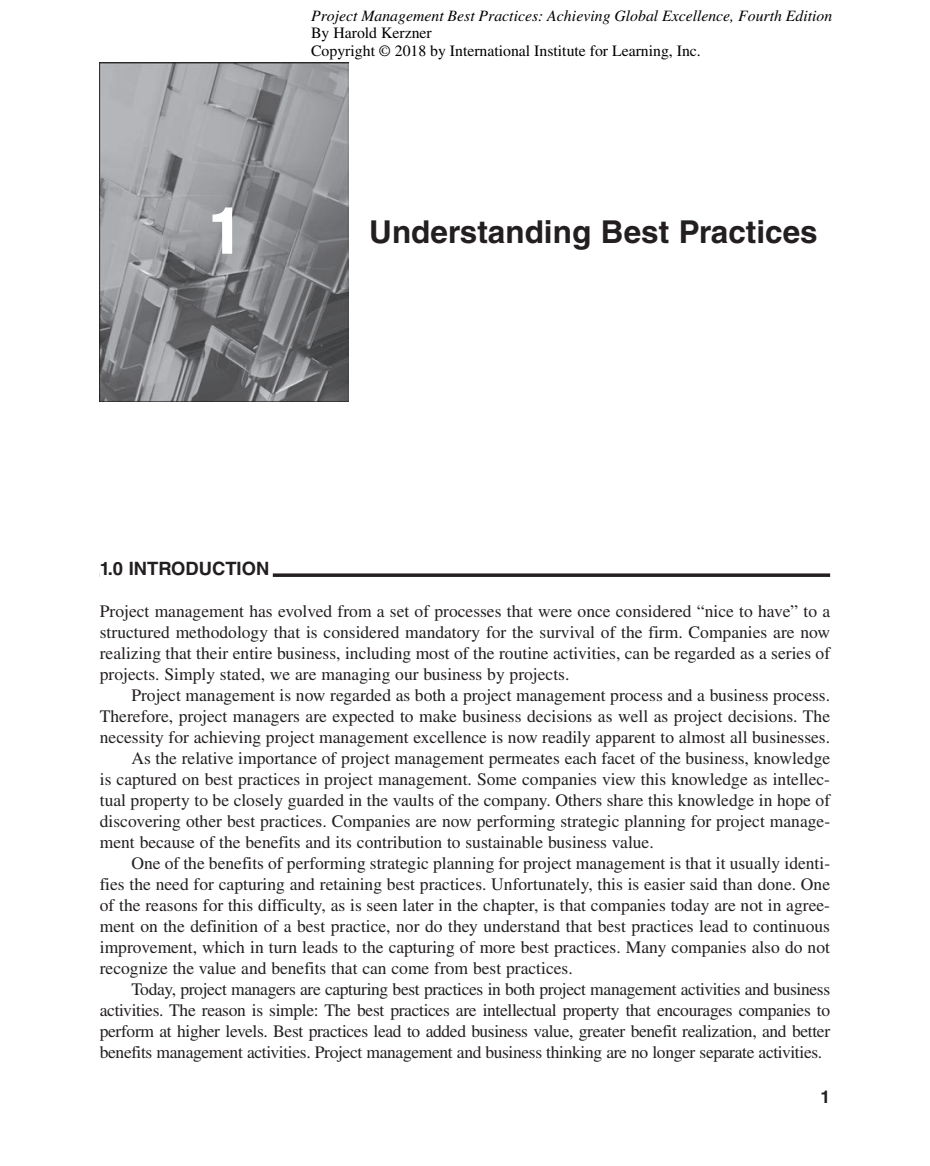
<style>
.page{position:relative;width:930px;height:1166px;background:#fff}
.page>*{position:absolute;margin:0;border:0;box-sizing:border-box;transform-origin:0 0}
.t1{font:900 condensed 63px "Helvetica LT Std";color:#fff}
.t2{font:700 31.5px "Helvetica LT Std";color:#231f20}
.t3{font:700 18.38px "Helvetica LT Std";color:#231f20}
.t4{font:17.5px/21px "Times LT Std";color:#231f20;text-align:justify}
.t5{font:17.5px "Times LT Std";letter-spacing:-.02em;color:#231f20}
.t6{font:700 17.5px "Helvetica LT Std";color:#231f20}
.t7{font:italic 15.75px "Times LT Std";color:#000}
.t8{font:15.75px/17.5px "Times LT Std";color:#000}
</style>
<div class="page">
<img style="left:100px;top:63px;width:248px;height:338px">
<svg style="left:273px;top:573px;width:556px;height:4px;background:#3d3a3b"></svg>
<h1 class="t1" style="left:210px;top:191px;width:33px">1</h1>
<p class="t7" style="left:311px;top:10px;width:522px">Project Management Best Practices: Achieving Global Excellence, Fourth Edition</p>
<p class="t8" style="left:311px;top:26px;width:391px">By Harold Kerzner<br>Copyright © 2018 by International Institute for Learning, Inc.</p>
<h2 class="t2" style="left:369px;top:213px;width:450px">Understanding Best Practices</h2>
<p class="t3" style="left:100px;top:557px;width:171px">1.0 INTRODUCTION</p>
<p class="t4" style="left:100px;top:600px;width:731px">Project management has evolved from a set of processes that were once considered “nice to have” to a structured methodology that is considered mandatory for the survival of the firm. Companies are now realizing that their entire business, including most of the routine activities, can be regarded as a series of projects. Simply stated, we are managing our business by projects.</p>
<p class="t4" style="left:131px;top:684px;width:700px">Project management is now regarded as both a project management process and a business process.</p>
<p class="t4" style="left:100px;top:705px;width:731px">Therefore, project managers are expected to make business decisions as well as project decisions. The</p>
<p class="t4" style="left:100px;top:726px;width:731px">necessity for achieving project management excellence is now readily apparent to almost all businesses.</p>
<p class="t4" style="left:131px;top:747px;width:700px">As the relative importance of project management permeates each facet of the business, knowledge</p>
<p class="t4" style="left:100px;top:768px;width:731px">is captured on best practices in project management. Some companies view this knowledge as intellec-</p>
<p class="t4" style="left:100px;top:789px;width:731px">tual property to be closely guarded in the vaults of the company. Others share this knowledge in hope of</p>
<p class="t4" style="left:100px;top:810px;width:731px">discovering other best practices. Companies are now performing strategic planning for project manage-</p>
<p class="t4" style="left:100px;top:831px;width:555px">ment because of the benefits and its contribution to sustainable business value.</p>
<p class="t4" style="left:131px;top:852px;width:700px">One of the benefits of performing strategic planning for project management is that it usually identi-</p>
<p class="t4" style="left:100px;top:873px;width:731px">fies the need for capturing and retaining best practices. Unfortunately, this is easier said than done. One</p>
<p class="t4" style="left:100px;top:894px;width:731px">of the reasons for this difficulty, as is seen later in the chapter, is that companies today are not in agree-</p>
<p class="t4" style="left:100px;top:915px;width:731px">ment on the definition of a best practice, nor do they understand that best practices lead to continuous</p>
<p class="t4" style="left:100px;top:936px;width:731px">improvement, which in turn leads to the capturing of more best practices. Many companies also do not</p>
<p class="t4" style="left:100px;top:957px;width:474px">recognize the value and benefits that can come from best practices.</p>
<p class="t5" style="left:131px;top:979px;width:700px">Today, project managers are capturing best practices in both project management activities and business</p>
<p class="t5" style="left:100px;top:1000px;width:731px">activities. The reason is simple: The best practices are intellectual property that encourages companies to</p>
<p class="t5" style="left:100px;top:1021px;width:731px">perform at higher levels. Best practices lead to added business value, greater benefit realization, and better</p>
<p class="t5" style="left:100px;top:1042px;width:723px">benefits management activities. Project management and business thinking are no longer separate activities.</p>
<p class="t6" style="left:820px;top:1086px;width:11px">1</p>
</div>
